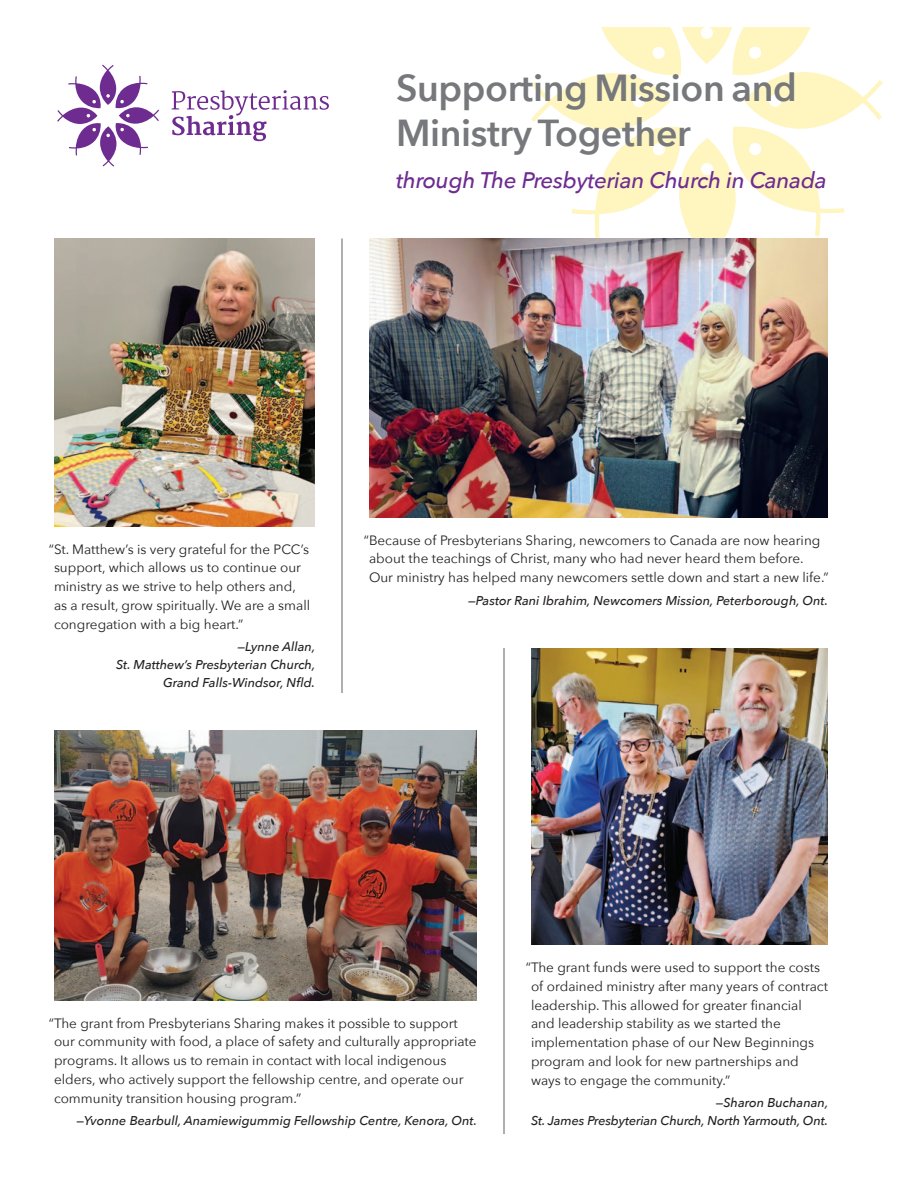
<style>
.page{position:relative;width:918px;height:1188px;background:#fff}
.page>*{position:absolute;margin:0;border:0;box-sizing:border-box;transform-origin:0 0}
.t1{font:600 37.5px/45px "Avenir Next";letter-spacing:-.01em;color:#76787b}
.t2{font:italic 500 22.5px "Avenir Next";letter-spacing:-.015em;color:#6e2c91}
.t3{font:13.5px/18.8px "Avenir Next";color:#231f20}
.t4{font:italic 500 12.75px/18px "Avenir Next";color:#231f20;text-align:right}
</style>
<div class="page">
<svg style="left:531px;top:27px;width:352px;height:211px"></svg>
<hr style="left:341px;top:238px;width:2px;height:455px;background:#939598">
<img style="left:531px;top:648px;width:297px;height:297px">
<img style="left:54px;top:238px;width:261px;height:288px">
<img style="left:54px;top:730px;width:423px;height:270px">
<img style="left:369px;top:238px;width:459px;height:280px">
<hr style="left:503px;top:648px;width:2px;height:486px;background:#939598">
<svg style="left:57px;top:65px;width:102px;height:102px"></svg>
<svg style="left:172px;top:90px;width:157px;height:51px"></svg>
<p class="t1" style="left:396px;top:66px;width:402px">Supporting Mission and<br>Ministry Together</p>
<p class="t2" style="left:396px;top:165px;width:432px">through The Presbyterian Church in Canada</p>
<p class="t3" style="left:54px;top:540px;width:258px;text-indent:-5px">“St. Matthew’s is very grateful for the PCC’s support, which allows us to continue our ministry as we strive to help others and, as a result, grow spiritually. We are a small congregation with a big heart.”</p>
<p class="t4" style="left:116px;top:638px;width:201px">—Lynne Allan,<br>St. Matthew’s Presbyterian Church,<br>Grand Falls-Windsor, Nfld.</p>
<p class="t3" style="left:369px;top:531px;width:461px;text-indent:-5px">“Because of Presbyterians Sharing, newcomers to Canada are now hearing about the teachings of Christ, many who had never heard them before.<br>Our ministry has helped many newcomers settle down and start a new life.”</p>
<p class="t4" style="left:468px;top:591px;width:361px">—Pastor Rani Ibrahim, Newcomers Mission, Peterborough, Ont.</p>
<p class="t3" style="left:54px;top:1014px;width:424px;text-indent:-5px">“The grant from Presbyterians Sharing makes it possible to support our community with food, a place of safety and culturally appropriate programs. It allows us to remain in contact with local indigenous elders, who actively support the fellowship centre, and operate our community transition housing program.”</p>
<p class="t4" style="left:76px;top:1112px;width:402px">—Yvonne Bearbull, Anamiewigummig Fellowship Centre, Kenora, Ont.</p>
<p class="t3" style="left:531px;top:958px;width:298px;text-indent:-5px">“The grant funds were used to support the costs of ordained ministry after many years of contract leadership. This allowed for greater financial and leadership stability as we started the implementation phase of our New Beginnings program and look for new partnerships and ways to engage the community.”</p>
<p class="t4" style="left:531px;top:1094px;width:299px">—Sharon Buchanan,<br>St. James Presbyterian Church, North Yarmouth, Ont.</p>
</div>
